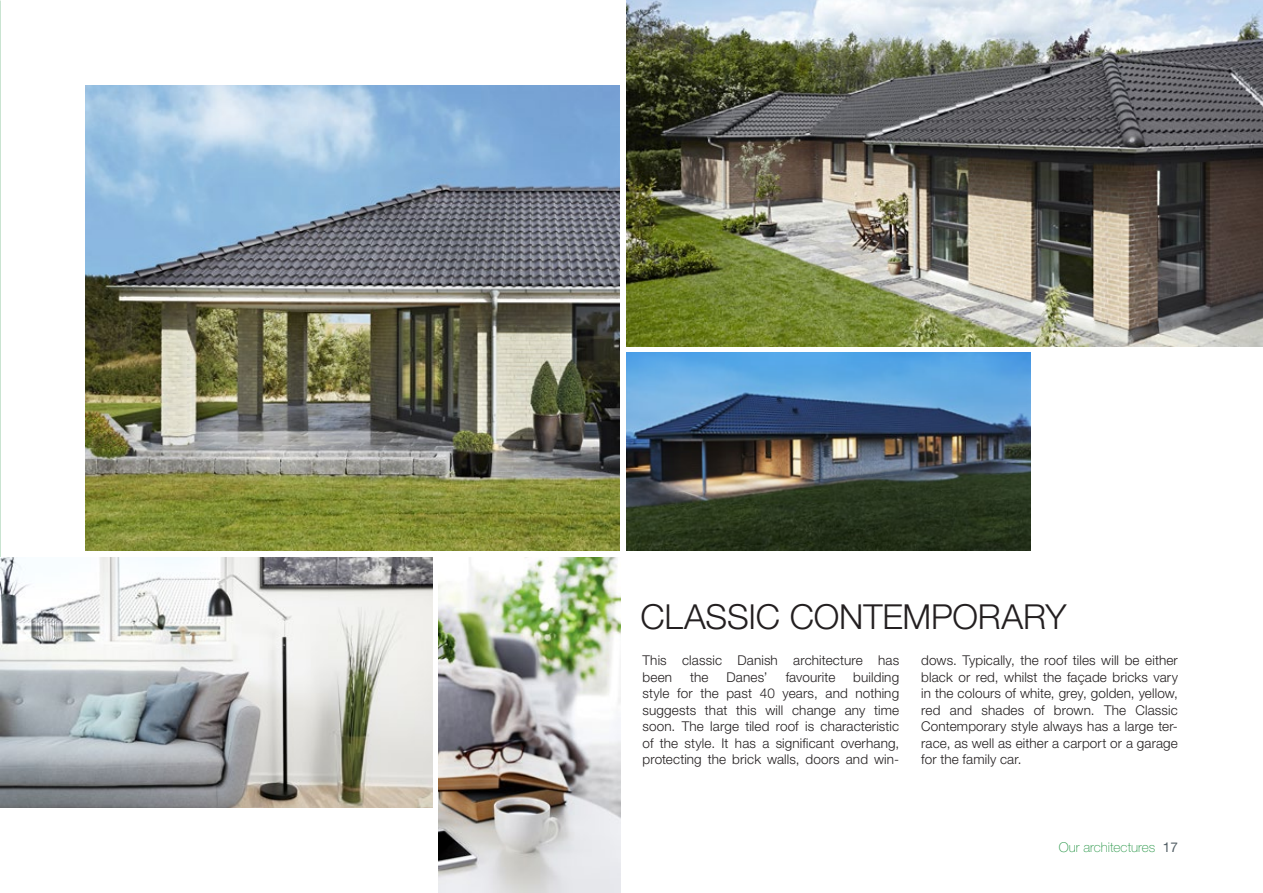
<style>
.page{position:relative;width:1263px;height:893px;background:#fff}
.page>*{position:absolute;margin:0;border:0;box-sizing:border-box;transform-origin:0 0}
.Manchet_-_13_pt{font:300 34.5px "Helvetica Neue LT Std";letter-spacing:-.005em;color:#231f20}
._2{font:300 13.5px/16.5px "Helvetica Neue LT Std";letter-spacing:.01em;color:#231f20;text-align:justify}
.Paginering{font:100 13.5px "Helvetica Neue LT Std";color:#259545}
.s1{font-weight:400;color:#525e65}
</style>
<div class="page">
<img style="left:0;top:557px;width:432px;height:251px">
<img style="left:439px;top:557px;width:181px;height:336px">
<img style="left:626px;top:353px;width:405px;height:198px">
<img style="left:626px;top:0;width:637px;height:346px">
<img style="left:85px;top:85px;width:535px;height:466px">
<p class="Manchet_-_13_pt" style="left:640px;top:595px;width:428px">CLASSIC CONTEMPORARY</p>
<p class="_2" style="left:642px;top:652px;width:258px">This classic Danish architecture has been</p>
<p class="_2" style="left:642px;top:668px;width:258px;text-indent:211px">building style for the past 40 years, and nothing suggests that this will change any time soon. The large tiled roof is characteristic of the style. It has a significant overhang, protecting the brick walls, doors and win-</p>
<p class="_2" style="left:690px;top:668px;width:20px">the</p>
<p class="_2" style="left:726px;top:668px;width:43px">Danes’</p>
<p class="_2" style="left:786px;top:668px;width:51px">favourite</p>
<p class="_2" style="left:921px;top:652px;width:258px">dows. Typically, the roof tiles will be either black or red, whilst the façade bricks vary in the colours of white, grey, golden, yellow, red and shades of brown. The Classic Contemporary style always has a large ter&shy;race, as well as either a carport or a garage for the family car.</p>
<p class="Paginering" style="left:1059px;top:839px;width:121px">Our architectures <span class="s1">17</span></p>
</div>
